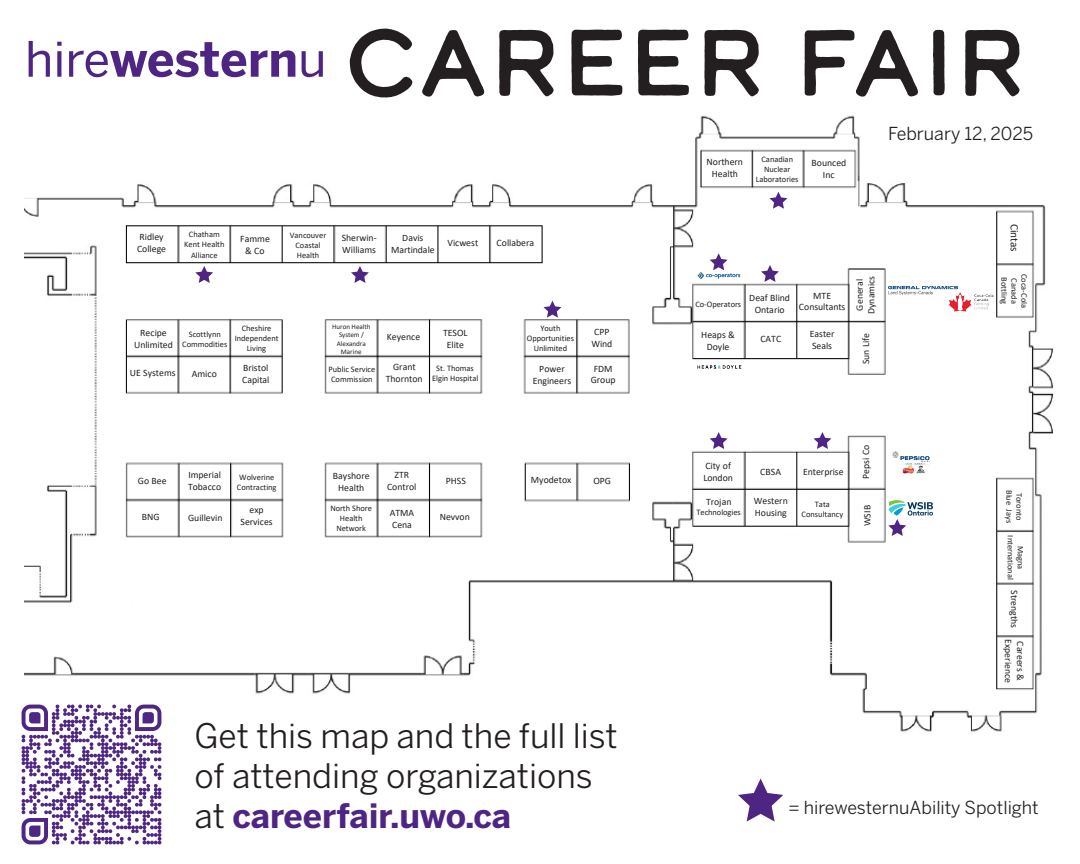
<style>
.page{position:relative;width:1080px;height:864px;background:#fff}
.page>*{position:absolute;margin:0;border:0;box-sizing:border-box;transform-origin:0 0}
.t1{font:93.05px "Calder Dark";color:#231f20}
.t2{font:33.5px/40.2px "Benton Sans";color:#231f20}
.t3{font:17.8px "Benton Sans";color:#231f20}
.t4{font:11.3px "Calibri";letter-spacing:-.005em;color:#231f20}
.t5{font:9.75px/11.8px "Calibri";letter-spacing:-.005em;color:#231f20;text-align:center}
.t6{font:8.4px/10.1px "Calibri";letter-spacing:-.005em;color:#231f20;text-align:center}
.t7{font:7.05px/8.4px "Calibri";color:#231f20;text-align:center}
.s1{font-weight:700;color:#4e2582}
</style>
<div class="page">
<img style="left:24px;top:64px;width:1030px;height:668px">
<svg style="left:29px;top:41px;width:21px;height:36px"></svg>
<svg style="left:57px;top:42px;width:5px;height:35px"></svg>
<svg style="left:69px;top:42px;width:226px;height:35px"></svg>
<svg style="left:302px;top:51px;width:21px;height:26px"></svg>
<img style="left:21px;top:698px;width:148px;height:147px">
<svg style="left:738px;top:778px;width:45px;height:44px"></svg>
<img style="left:696px;top:263px;width:45px;height:23px">
<img style="left:696px;top:356px;width:45px;height:23px">
<img style="left:888px;top:451px;width:45px;height:23px">
<img style="left:888px;top:286px;width:70px;height:9px">
<img style="left:949px;top:290px;width:45px;height:24px">
<svg style="left:769px;top:192px;width:18px;height:17px"></svg>
<svg style="left:195px;top:266px;width:18px;height:17px"></svg>
<svg style="left:710px;top:432px;width:18px;height:17px"></svg>
<svg style="left:710px;top:253px;width:18px;height:17px"></svg>
<svg style="left:761px;top:265px;width:18px;height:17px"></svg>
<svg style="left:813px;top:432px;width:18px;height:17px"></svg>
<svg style="left:351px;top:266px;width:18px;height:17px"></svg>
<svg style="left:888px;top:500px;width:45px;height:36px"></svg>
<svg style="left:543px;top:301px;width:18px;height:17px"></svg>
<p class="t1" style="left:344px;top:-1px;width:684px">CAREER FAIR</p>
<p class="t5" style="left:137px;top:231px;width:31px;text-align:left">Ridley<br>College</p>
<p class="t6" style="left:184px;top:229px;width:42px">Chatham<br>Kent Health<br>Alliance</p>
<p class="t5" style="left:240px;top:233px;width:31px">Famme &amp; Co</p>
<p class="t6" style="left:290px;top:230px;width:38px">Vancouver<br>Coastal<br>Health</p>
<p class="t5" style="left:342px;top:232px;width:36px;text-align:left">Sherwin-<br>Williams</p>
<p class="t5" style="left:391px;top:232px;width:45px">Davis<br>Martindale</p>
<p class="t5" style="left:447px;top:237px;width:32px">Vicwest</p>
<p class="t5" style="left:497px;top:237px;width:39px">Collabera</p>
<p class="t5" style="left:134px;top:326px;width:40px">Recipe<br>Unlimited</p>
<p class="t6" style="left:182px;top:328px;width:47px">Scottlynn<br>Commodities</p>
<p class="t6" style="left:235px;top:323px;width:45px">Cheshire<br>Independent<br>Living</p>
<p class="t7" style="left:332px;top:322px;width:40px">Huron Health<br>System /<br>Alexandra<br>Marine</p>
<p class="t5" style="left:387px;top:330px;width:35px">Keyence</p>
<p class="t5" style="left:443px;top:326px;width:26px">TESOL<br>Elite</p>
<p class="t6" style="left:329px;top:364px;width:48px">Public Service<br>Commission</p>
<p class="t5" style="left:386px;top:361px;width:38px">Grant<br>Thornton</p>
<p class="t6" style="left:432px;top:363px;width:48px">St. Thomas<br>Elgin Hospital</p>
<p class="t5" style="left:130px;top:367px;width:47px">UE Systems</p>
<p class="t5" style="left:192px;top:368px;width:27px">Amico</p>
<p class="t5" style="left:242px;top:362px;width:29px;text-align:left">Bristol<br>Capital</p>
<p class="t6" style="left:527px;top:323px;width:49px">Youth<br>Opportunities<br>Unlimited</p>
<p class="t5" style="left:533px;top:363px;width:40px">Power<br>Engineers</p>
<p class="t5" style="left:591px;top:326px;width:23px;text-align:left">CPP<br>Wind</p>
<p class="t5" style="left:591px;top:362px;width:26px">FDM<br>Group</p>
<p class="t5" style="left:138px;top:475px;width:30px">Go Bee</p>
<p class="t5" style="left:188px;top:468px;width:35px;text-align:left">Imperial<br>Tobacco</p>
<p class="t6" style="left:237px;top:472px;width:41px;text-align:left">Wolverine<br>Contracting</p>
<p class="t5" style="left:333px;top:470px;width:38px">Bayshore<br>Health</p>
<p class="t5" style="left:387px;top:468px;width:31px">ZTR<br>Control</p>
<p class="t5" style="left:446px;top:475px;width:22px">PHSS</p>
<p class="t5" style="left:531px;top:474px;width:42px">Myodetox</p>
<p class="t5" style="left:593px;top:475px;width:19px">OPG</p>
<p class="t5" style="left:142px;top:510px;width:19px">BNG</p>
<p class="t5" style="left:188px;top:511px;width:36px">Guillevin</p>
<p class="t5" style="left:240px;top:504px;width:34px">exp<br>Services</p>
<p class="t6" style="left:330px;top:503px;width:43px">North Shore<br>Health<br>Network</p>
<p class="t5" style="left:390px;top:507px;width:26px;text-align:left">ATMA<br>Cena</p>
<p class="t5" style="left:440px;top:511px;width:32px">Nevvon</p>
<p class="t2" style="left:194px;top:715px;width:425px">Get this map and the full list of attending organizations at <span class="s1">careerfair.uwo.ca</span></p>
<p class="t5" style="left:707px;top:156px;width:38px">Northern<br>Health</p>
<p class="t6" style="left:756px;top:154px;width:44px">Canadian<br>Nuclear<br>Laboratories</p>
<p class="t5" style="left:811px;top:157px;width:36px">Bounced<br>Inc</p>
<p class="t3" style="left:888px;top:123px;width:147px">February 12, 2025</p>
<p class="t6" style="left:695px;top:299px;width:47px">Co-Operators</p>
<p class="t5" style="left:701px;top:329px;width:35px">Heaps &amp;<br>Doyle</p>
<p class="t5" style="left:749px;top:292px;width:42px">Deaf Blind<br>Ontario</p>
<p class="t5" style="left:760px;top:332px;width:22px">CATC</p>
<p class="t5" style="left:799px;top:289px;width:48px">MTE<br>Consultants</p>
<p class="t5" style="left:810px;top:328px;width:26px;text-align:left">Easter<br>Seals</p>
<p class="t5" style="left:853px;top:314px;width:40px;rotate:-90deg">General<br>Dynamics</p>
<p class="t5" style="left:860px;top:364px;width:33px;rotate:-90deg">Sun Life</p>
<p class="t4" style="left:1022px;top:224px;width:29px;rotate:90deg">Cintas</p>
<p class="t6" style="left:1030px;top:274px;width:35px;rotate:90deg">Coca-Cola</p>
<p class="t6" style="left:1009px;top:277px;width:28px;rotate:90deg">Bottling</p>
<p class="t6" style="left:1020px;top:278px;width:27px;rotate:90deg">Canada</p>
<p class="t5" style="left:703px;top:460px;width:31px;text-align:left">City of<br>London</p>
<p class="t5" style="left:706px;top:496px;width:27px">Trojan</p>
<p class="t6" style="left:696px;top:507px;width:46px">Technologies</p>
<p class="t5" style="left:760px;top:466px;width:22px">CBSA</p>
<p class="t5" style="left:754px;top:495px;width:36px;text-align:left">Western<br>Housing</p>
<p class="t5" style="left:803px;top:466px;width:42px">Enterprise</p>
<p class="t6" style="left:802px;top:498px;width:43px">Tata<br>Consultancy</p>
<p class="t5" style="left:860px;top:479px;width:35px;rotate:-90deg">Pepsi Co</p>
<p class="t5" style="left:861px;top:526px;width:23px;rotate:-90deg">WSIB</p>
<p class="t6" style="left:1025px;top:490px;width:34px;rotate:90deg">Toronto<br>Blue Jays</p>
<p class="t6" style="left:1026px;top:535px;width:46px;rotate:90deg">Magna<br>International</p>
<p class="t5" style="left:1021px;top:590px;width:39px;rotate:90deg">Strengths</p>
<p class="t5" style="left:1015px;top:639px;width:45px;rotate:90deg">Experience</p>
<p class="t5" style="left:1026px;top:641px;width:41px;rotate:90deg">Careers &amp;</p>
<p class="t3" style="left:788px;top:797px;width:252px">= hirewesternuAbility Spotlight</p>
</div>
